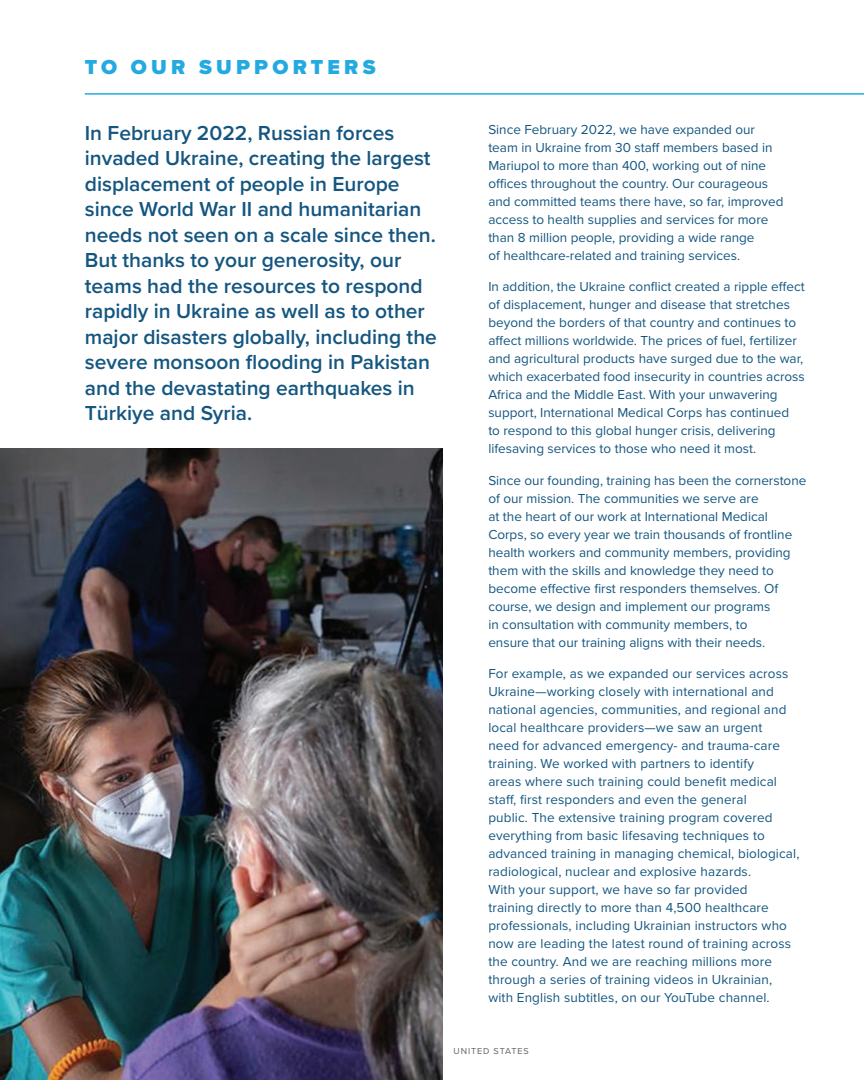
<style>
.page{position:relative;width:864px;height:1080px;background:#fff}
.page>*{position:absolute;margin:0;border:0;box-sizing:border-box;transform-origin:0 0}
.Paragraph_Pull_out-_Blue{font:600 21px/25.5px "Proxima Nova";color:#145680}
.Subhead_8_12{font:900 21px "Proxima Nova";letter-spacing:.2em;color:#24aae1}
.Section_intro_body_type_-_Blue_9pt{font:13.5px/18px "Proxima Nova";color:#145680}
.Subhead_8_12-2{font:9px "Proxima Nova";letter-spacing:.1em;color:#636366}
</style>
<div class="page">
<img style="left:0;top:448px;width:443px;height:632px">
<hr style="left:85px;top:93px;width:779px;height:2px;background:#24aae1">
<p class="Subhead_8_12" style="left:85px;top:51px;width:292px">TO OUR SUPPORTERS</p>
<p class="Paragraph_Pull_out-_Blue" style="left:85px;top:119px;width:354px">In February 2022, Russian forces invaded Ukraine, creating the largest displacement of people in Europe since World War II and humanitarian needs not seen on a scale since then.<br>But thanks to your generosity, our teams had the resources to respond rapidly in Ukraine as well as to other major disasters globally, including the severe monsoon flooding in Pakistan and the devastating earthquakes in Türkiye and Syria.</p>
<p class="Section_intro_body_type_-_Blue_9pt" style="left:488px;top:120px;width:297px">Since February 2022, we have expanded our team in Ukraine from 30 staff members based in Mariupol to more than 400, working out of nine offices throughout the country. Our courageous and committed teams there have, so far, improved access to health supplies and services for more than 8 million people, providing a wide range<br>of healthcare-related and training services.</p>
<p class="Section_intro_body_type_-_Blue_9pt" style="left:488px;top:277px;width:318px">In addition, the Ukraine conflict created a ripple effect of displacement, hunger and disease that stretches beyond the borders of that country and continues to affect millions worldwide. The prices of fuel, fertilizer and agricultural products have surged due to the war, which exacerbated food insecurity in countries across Africa and the Middle East. With your unwavering support, International Medical Corps has continued<br>to respond to this global hunger crisis, delivering lifesaving services to those who need it most.</p>
<p class="Section_intro_body_type_-_Blue_9pt" style="left:488px;top:471px;width:320px">Since our founding, training has been the cornerstone of our mission. The communities we serve are<br>at the heart of our work at International Medical Corps, so every year we train thousands of frontline health workers and community members, providing them with the skills and knowledge they need to become effective first responders themselves. Of course, we design and implement our programs<br>in consultation with community members, to<br>ensure that our training aligns with their needs.</p>
<p class="Section_intro_body_type_-_Blue_9pt" style="left:488px;top:664px;width:313px">For example, as we expanded our services across Ukraine—working closely with international and national agencies, communities, and regional and local healthcare providers—we saw an urgent<br>need for advanced emergency- and trauma-care training. We worked with partners to identify<br>areas where such training could benefit medical staff, first responders and even the general<br>public. The extensive training program covered everything from basic lifesaving techniques to advanced training in managing chemical, biological, radiological, nuclear and explosive hazards.<br>With your support, we have so far provided<br>training directly to more than 4,500 healthcare professionals, including Ukrainian instructors who now are leading the latest round of training across the country. And we are reaching millions more through a series of training videos in Ukrainian, with English subtitles, on our YouTube channel.</p>
<p class="Subhead_8_12-2" style="left:454px;top:1045px;width:77px">UNITED STATES</p>
</div>
